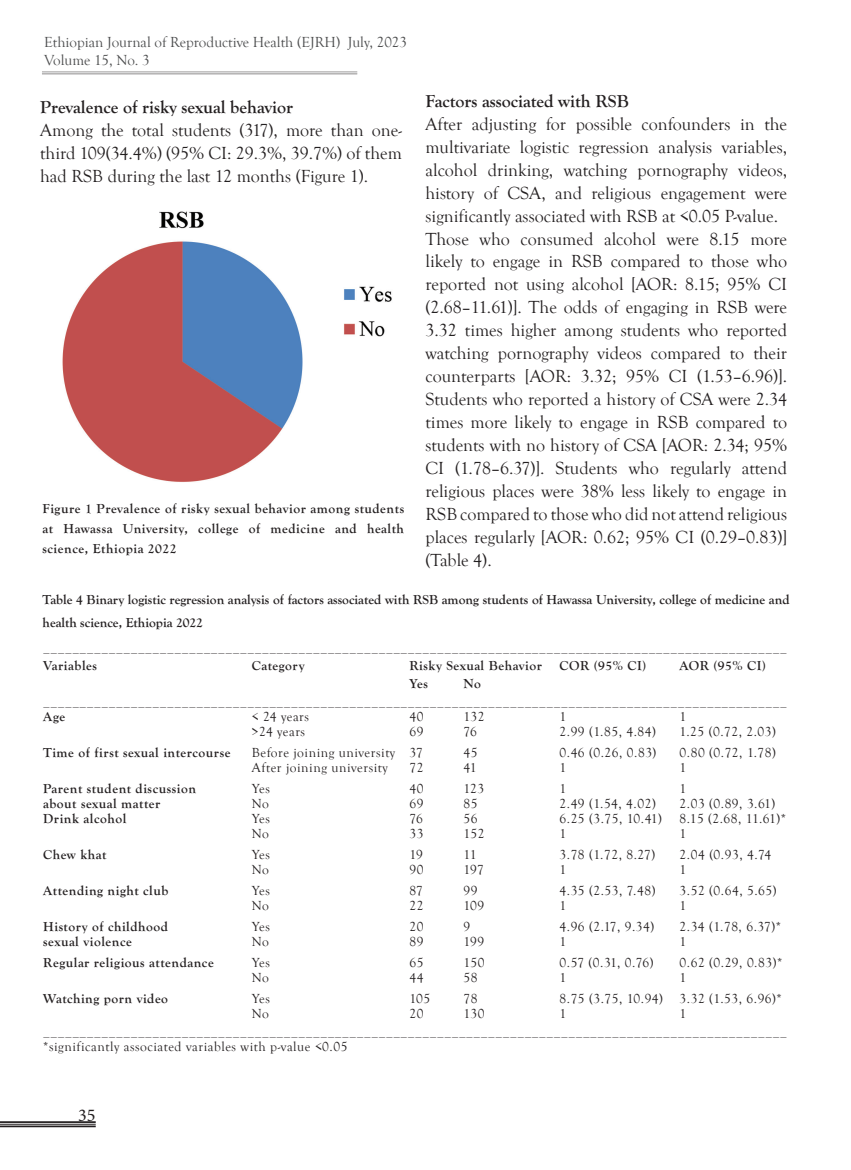
<style>
.page{position:relative;width:851px;height:1170px;background:#fff}
.page>*{position:absolute;margin:0;border:0;box-sizing:border-box;transform-origin:0 0}
.t1{font:18px/23px "Goudy Old Style T";color:#231f20}
.t2{font:18px "Minion Pro";color:#231f20}
.t3{font:15px/18px "Goudy Old Style T";color:#4b4c4d}
.t4{font:13.5px/18px "Goudy Old Style T";letter-spacing:.04em;color:#231f20}
.t5{font:700 13.5px/20.2px "Goudy Old Style T";letter-spacing:.04em;color:#231f20;text-align:justify}
.t6{font:700 13.5px/23px "Goudy Old Style T";color:#231f20}
.s1{font-weight:700}
</style>
<div class="page">
<hr style="left:42px;top:71px;width:315px;height:3px;background:#a8a9ad">
<hr style="left:42px;top:71px;width:315px;height:1px;background:#231f20">
<hr style="left:42px;top:73px;width:315px;height:1px;background:#231f20">
<hr style="left:0;top:1121px;width:96px;height:1px;background:#231f20">
<hr style="left:0;top:1123px;width:96px;height:1px;background:#231f20">
<hr style="left:0;top:1125px;width:96px;height:2px;background:#231f20">
<img style="left:62px;top:211px;width:330px;height:271px">
<p class="t3" style="left:44px;top:33px;width:364px">Ethiopian Journal of Reproductive Health (EJRH) July, 2023<br>Volume 15, No. 3</p>
<p class="t1" style="left:40px;top:96px;width:363px"><span class="s1">Prevalence of risky sexual behavior<br></span>Among the total students (317), more than one&shy;third 109(34.4%) (95% CI: 29.3%, 39.7%) of them had RSB during the last 12 months (Figure 1).</p>
<p class="t1" style="left:425px;top:90px;width:363px"><span class="s1">Factors associated with RSB<br></span>After adjusting for possible confounders in the multivariate logistic regression analysis variables, alcohol drinking, watching pornography videos, history of CSA, and religious engagement were significantly associated with RSB at &lt;0.05 P-value.<br>Those who consumed alcohol were 8.15 more likely to engage in RSB compared to those who reported not using alcohol [AOR: 8.15; 95% CI (2.68–11.61)]. The odds of engaging in RSB were 3.32 times higher among students who reported watching pornography videos compared to their counterparts [AOR: 3.32; 95% CI (1.53–6.96)].<br>Students who reported a history of CSA were 2.34 times more likely to engage in RSB compared to students with no history of CSA [AOR: 2.34; 95% CI (1.78–6.37)]. Students who regularly attend religious places were 38% less likely to engage in RSB compared to those who did not attend religious places regularly [AOR: 0.62; 95% CI (0.29–0.83)] (Table 4).</p>
<p class="t5" style="left:43px;top:498px;width:363px">Figure 1 Prevalence of risky sexual behavior among students at Hawassa University, college of medicine and health science, Ethiopia 2022</p>
<p class="t6" style="left:43px;top:588px;width:748px">Table 4 Binary logistic regression analysis of factors associated with RSB among students of Hawassa University, college of medicine and health science, Ethiopia 2022</p>
<p class="t4" style="left:43px;top:638px;width:745px">______________________________________________________________________________________________________<br><span class="s1">Variables</span></p>
<p class="t5" style="left:252px;top:655px;width:54px">Category</p>
<p class="t5" style="left:409px;top:655px;width:134px">Risky Sexual Behavior</p>
<p class="t5" style="left:559px;top:655px;width:88px">COR (95% CI)</p>
<p class="t5" style="left:679px;top:655px;width:88px">AOR (95% CI)</p>
<p class="t5" style="left:409px;top:673px;width:20px">Yes</p>
<p class="t4" style="left:43px;top:674px;width:745px;text-indent:420px"><span class="s1">No </span>______________________________________________________________________________________________________</p>
<p class="t5" style="left:43px;top:706px;width:24px">Age</p>
<p class="t4" style="left:252px;top:707px;width:59px">&lt; 24 years</p>
<p class="t4" style="left:409px;top:707px;width:16px">40</p>
<p class="t4" style="left:463px;top:707px;width:22px">132</p>
<p class="t4" style="left:559px;top:707px;width:8px">1</p>
<p class="t4" style="left:679px;top:707px;width:8px">1</p>
<p class="t4" style="left:252px;top:722px;width:55px">&gt;24 years</p>
<p class="t4" style="left:409px;top:722px;width:16px">69</p>
<p class="t4" style="left:463px;top:722px;width:15px">76</p>
<p class="t4" style="left:559px;top:722px;width:98px">2.99 (1.85, 4.84)</p>
<p class="t4" style="left:679px;top:722px;width:98px">1.25 (0.72, 2.03)</p>
<p class="t5" style="left:43px;top:742px;width:189px">Time of first sexual intercourse</p>
<p class="t4" style="left:252px;top:743px;width:172px">Before joining university 37</p>
<p class="t4" style="left:463px;top:743px;width:16px">45</p>
<p class="t4" style="left:559px;top:743px;width:98px">0.46 (0.26, 0.83)</p>
<p class="t4" style="left:679px;top:743px;width:98px">0.80 (0.72, 1.78)</p>
<p class="t4" style="left:252px;top:758px;width:137px">After joining university</p>
<p class="t4" style="left:409px;top:758px;width:16px">72</p>
<p class="t4" style="left:463px;top:758px;width:15px">41</p>
<p class="t4" style="left:559px;top:758px;width:8px">1</p>
<p class="t4" style="left:679px;top:758px;width:8px">1</p>
<p class="t5" style="left:43px;top:778px;width:154px">Parent student discussion</p>
<p class="t4" style="left:252px;top:779px;width:20px">Yes</p>
<p class="t4" style="left:409px;top:779px;width:16px">40</p>
<p class="t4" style="left:463px;top:779px;width:22px">123</p>
<p class="t4" style="left:559px;top:779px;width:8px">1</p>
<p class="t4" style="left:679px;top:779px;width:8px">1</p>
<p class="t5" style="left:43px;top:793px;width:119px">about sexual matter</p>
<p class="t4" style="left:252px;top:794px;width:19px">No</p>
<p class="t4" style="left:409px;top:794px;width:16px">69</p>
<p class="t4" style="left:463px;top:794px;width:16px">85</p>
<p class="t4" style="left:559px;top:794px;width:98px">2.49 (1.54, 4.02)</p>
<p class="t4" style="left:679px;top:794px;width:97px">2.03 (0.89, 3.61)</p>
<p class="t5" style="left:43px;top:808px;width:85px">Drink alcohol</p>
<p class="t4" style="left:252px;top:809px;width:20px">Yes</p>
<p class="t4" style="left:409px;top:809px;width:15px">76</p>
<p class="t4" style="left:463px;top:809px;width:16px">56</p>
<p class="t4" style="left:559px;top:809px;width:104px">6.25 (3.75, 10.41)</p>
<p class="t4" style="left:679px;top:809px;width:108px">8.15 (2.68, 11.61)*</p>
<p class="t4" style="left:252px;top:824px;width:19px">No</p>
<p class="t4" style="left:409px;top:824px;width:16px">33</p>
<p class="t4" style="left:463px;top:824px;width:23px">152</p>
<p class="t4" style="left:559px;top:824px;width:8px">1</p>
<p class="t4" style="left:679px;top:824px;width:8px">1</p>
<p class="t5" style="left:43px;top:844px;width:65px">Chew khat</p>
<p class="t4" style="left:252px;top:845px;width:20px">Yes</p>
<p class="t4" style="left:409px;top:845px;width:15px">19</p>
<p class="t4" style="left:463px;top:845px;width:15px">11</p>
<p class="t4" style="left:559px;top:845px;width:97px">3.78 (1.72, 8.27)</p>
<p class="t4" style="left:679px;top:845px;width:93px">2.04 (0.93, 4.74</p>
<p class="t4" style="left:252px;top:860px;width:19px">No</p>
<p class="t4" style="left:409px;top:860px;width:16px">90</p>
<p class="t4" style="left:463px;top:860px;width:22px">197</p>
<p class="t4" style="left:559px;top:860px;width:8px">1</p>
<p class="t4" style="left:679px;top:860px;width:8px">1</p>
<p class="t5" style="left:43px;top:880px;width:127px">Attending night club</p>
<p class="t4" style="left:252px;top:881px;width:20px">Yes</p>
<p class="t4" style="left:409px;top:881px;width:15px">87</p>
<p class="t4" style="left:463px;top:881px;width:16px">99</p>
<p class="t4" style="left:559px;top:881px;width:97px">4.35 (2.53, 7.48)</p>
<p class="t4" style="left:679px;top:881px;width:98px">3.52 (0.64, 5.65)</p>
<p class="t4" style="left:252px;top:896px;width:19px">No</p>
<p class="t4" style="left:409px;top:896px;width:16px">22</p>
<p class="t4" style="left:463px;top:896px;width:22px">109</p>
<p class="t4" style="left:559px;top:896px;width:8px">1</p>
<p class="t4" style="left:679px;top:896px;width:8px">1</p>
<p class="t5" style="left:43px;top:916px;width:126px">History of childhood</p>
<p class="t4" style="left:252px;top:917px;width:20px">Yes</p>
<p class="t4" style="left:409px;top:917px;width:16px">20</p>
<p class="t4" style="left:463px;top:917px;width:8px">9</p>
<p class="t4" style="left:559px;top:917px;width:96px">4.96 (2.17, 9.34)</p>
<p class="t4" style="left:679px;top:917px;width:103px">2.34 (1.78, 6.37)*</p>
<p class="t5" style="left:43px;top:931px;width:90px">sexual violence</p>
<p class="t4" style="left:252px;top:932px;width:19px">No</p>
<p class="t4" style="left:409px;top:932px;width:16px">89</p>
<p class="t4" style="left:463px;top:932px;width:22px">199</p>
<p class="t4" style="left:559px;top:932px;width:8px">1</p>
<p class="t4" style="left:679px;top:932px;width:8px">1</p>
<p class="t5" style="left:43px;top:952px;width:172px">Regular religious attendance</p>
<p class="t4" style="left:252px;top:953px;width:20px">Yes</p>
<p class="t4" style="left:409px;top:953px;width:16px">65</p>
<p class="t4" style="left:463px;top:953px;width:23px">150</p>
<p class="t4" style="left:559px;top:953px;width:95px">0.57 (0.31, 0.76)</p>
<p class="t4" style="left:679px;top:953px;width:104px">0.62 (0.29, 0.83)*</p>
<p class="t4" style="left:252px;top:968px;width:19px">No</p>
<p class="t4" style="left:409px;top:968px;width:16px">44</p>
<p class="t4" style="left:463px;top:968px;width:16px">58</p>
<p class="t4" style="left:559px;top:968px;width:8px">1</p>
<p class="t4" style="left:679px;top:968px;width:8px">1</p>
<p class="t5" style="left:43px;top:988px;width:126px">Watching porn video</p>
<p class="t4" style="left:252px;top:989px;width:20px">Yes</p>
<p class="t4" style="left:409px;top:989px;width:22px">105</p>
<p class="t4" style="left:463px;top:989px;width:16px">78</p>
<p class="t4" style="left:559px;top:989px;width:224px">8.75 (3.75, 10.94) 3.32 (1.53, 6.96)*</p>
<p class="t4" style="left:252px;top:1004px;width:19px">No</p>
<p class="t4" style="left:409px;top:1004px;width:16px">20</p>
<p class="t4" style="left:463px;top:1004px;width:22px">130</p>
<p class="t4" style="left:559px;top:1004px;width:8px">1</p>
<p class="t4" style="left:43px;top:1004px;width:745px;text-indent:636px">1 ______________________________________________________________________________________________________</p>
<p class="t4" style="left:43px;top:1037px;width:306px">*significantly associated variables with p-value &lt;0.05</p>
<p class="t2" style="left:78px;top:1102px;width:19px">35</p>
</div>
